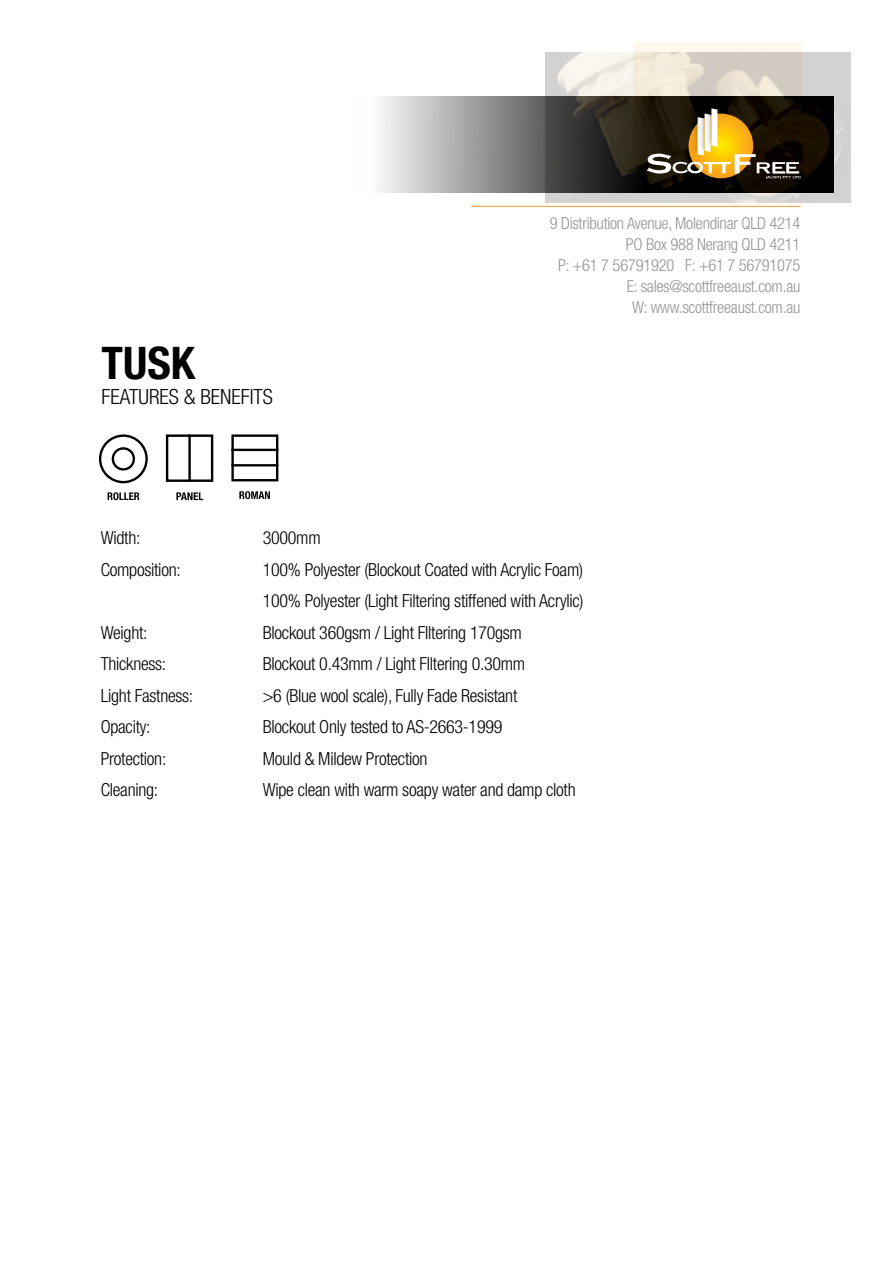
<style>
.page{position:relative;width:893px;height:1263px;background:#fff}
.page>*{position:absolute;margin:0;border:0;box-sizing:border-box;transform-origin:0 0}
.t1{font:700 condensed 45px "Helvetica Neue LT Pro";color:#000}
.t2{font:300 condensed 21px "Helvetica Neue LT Pro";color:#000}
.t3{font:300 condensed 18px/31.5px "Helvetica Neue LT Pro";letter-spacing:-.015em;color:#000}
.t4{font:300 condensed 16.5px/21px "Helvetica Neue LT Pro";letter-spacing:-.015em;color:#939598;text-align:right}
</style>
<div class="page">
<hr style="left:471px;top:206px;width:330px;height:1px;background:#ea9e26">
<svg style="left:380px;top:97px;width:166px;height:96px;background:#a8a8a8"></svg>
<img style="left:546px;top:53px;width:304px;height:150px">
<svg style="left:633px;top:43px;width:168px;height:150px;background:#979186"></svg>
<div style="left:697px;top:106px;width:16px;height:48px;background:#000"></div>
<div style="left:704px;top:101px;width:16px;height:48px;background:#000"></div>
<svg style="left:647px;top:108px;width:154px;height:71px;background:#6b572c"></svg>
<div style="left:166px;top:434px;width:47px;height:48px;border:2px solid #000"></div>
<hr style="left:188px;top:434px;width:3px;height:48px;background:#000">
<svg style="left:176px;top:492px;width:27px;height:8px"></svg>
<div style="left:99px;top:434px;width:49px;height:49px;border:2px solid #000;border-radius:50%"></div>
<div style="left:112px;top:447px;width:23px;height:24px;border:2px solid #000;border-radius:50%"></div>
<svg style="left:108px;top:492px;width:31px;height:8px"></svg>
<div style="left:231px;top:434px;width:47px;height:47px;border:2px solid #000"></div>
<hr style="left:231px;top:449px;width:47px;height:2px;background:#000">
<hr style="left:231px;top:464px;width:47px;height:2px;background:#000">
<svg style="left:239px;top:491px;width:31px;height:8px"></svg>
<h1 class="t1" style="left:102px;top:335px;width:95px">TUSK</h1>
<p class="t2" style="left:102px;top:384px;width:173px">FEATURES &amp; BENEFITS</p>
<p class="t4" style="left:550px;top:212px;width:252px">9 Distribution Avenue, Molendinar QLD 4214<br>PO Box 988 Nerang QLD 4211<br>P: +61 7 56791920 F: +61 7 56791075<br>E: sales@scottfreeaust.com.au<br>W: www.scottfreeaust.com.au</p>
<p class="t3" style="left:101px;top:522px;width:41px">Width:</p>
<p class="t3" style="left:263px;top:522px;width:59px">3000mm</p>
<p class="t3" style="left:101px;top:554px;width:81px">Composition:</p>
<p class="t3" style="left:263px;top:554px;width:322px">100% Polyester (Blockout Coated with Acrylic Foam)<br>100% Polyester (Light Filtering stiffened with Acrylic)</p>
<p class="t3" style="left:101px;top:617px;width:48px">Weight:</p>
<p class="t3" style="left:263px;top:617px;width:261px">Blockout 360gsm / Light FIltering 170gsm</p>
<p class="t3" style="left:101px;top:648px;width:67px">Thickness:</p>
<p class="t3" style="left:263px;top:648px;width:264px">Blockout 0.43mm / Light FIltering 0.30mm</p>
<p class="t3" style="left:101px;top:680px;width:94px">Light Fastness:</p>
<p class="t3" style="left:263px;top:680px;width:256px">&gt;6 (Blue wool scale), Fully Fade Resistant</p>
<p class="t3" style="left:101px;top:711px;width:51px">Opacity:</p>
<p class="t3" style="left:263px;top:711px;width:241px">Blockout Only tested to AS-2663-1999</p>
<p class="t3" style="left:101px;top:743px;width:67px">Protection:</p>
<p class="t3" style="left:263px;top:743px;width:166px">Mould &amp; Mildew Protection</p>
<p class="t3" style="left:101px;top:774px;width:59px">Cleaning:</p>
<p class="t3" style="left:263px;top:774px;width:314px">Wipe clean with warm soapy water and damp cloth</p>
</div>
